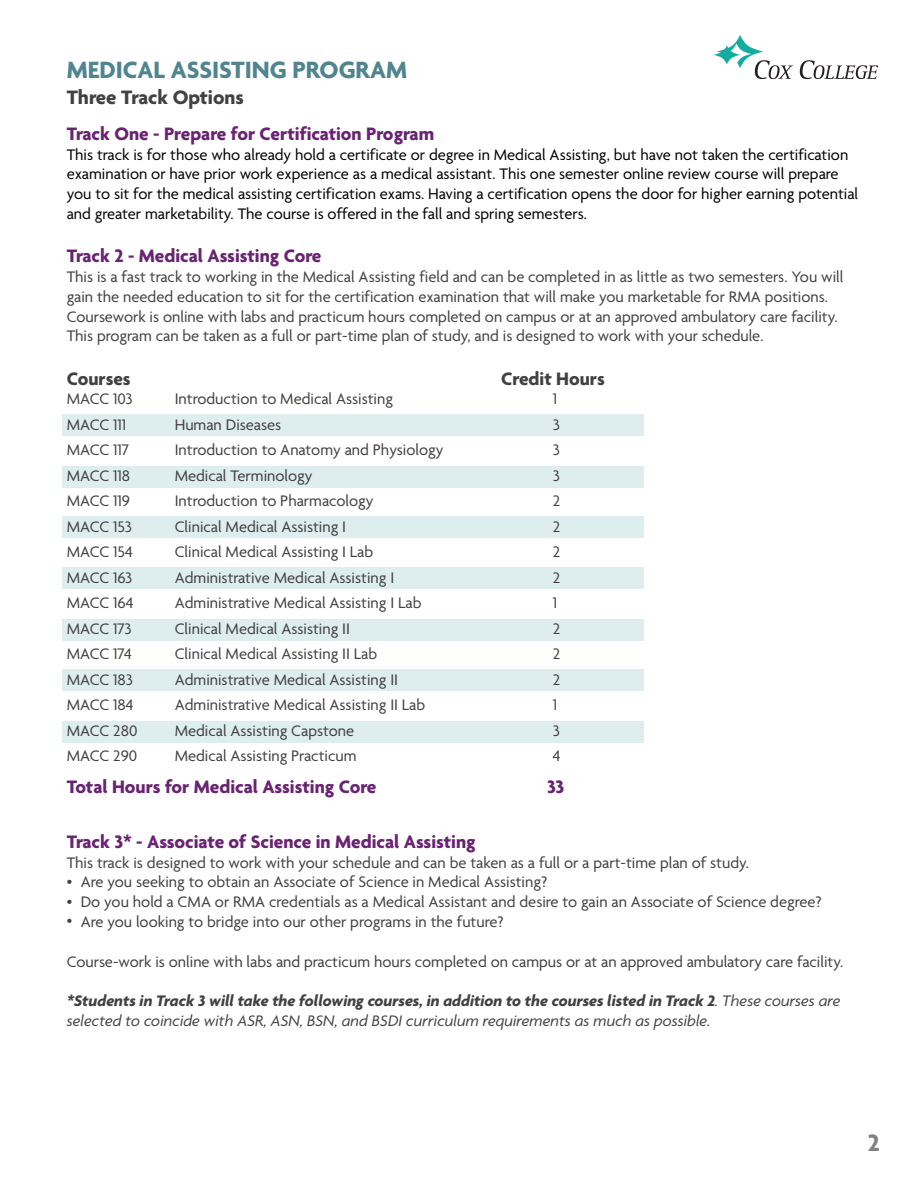
<style>
.page{position:relative;width:918px;height:1188px;background:#fff}
.page>*{position:absolute;margin:0;border:0;box-sizing:border-box;transform-origin:0 0}
.t1{font:700 25.5px "Agenda";color:#50858f}
.t2{font:700 25.5px "Agenda";color:#808285}
.t3{font:700 21px "Agenda";color:#414042}
.t4{font:700 19.5px "Agenda";color:#692372}
.t5{font:700 19.5px "Agenda";color:#414042}
.t6{font:16.5px/19.8px "Agenda";color:#414042}
.t7{font:16.5px/19.8px "Agenda";color:#000}
.t8{font:italic 16.5px/19.8px "Agenda";color:#414042}
.s1{font-size:15px}
.s2{font-weight:700}
</style>
<div class="page">
<div style="left:62px;top:414px;width:582px;height:22px;background:#deedee"></div>
<div style="left:62px;top:466px;width:582px;height:22px;background:#deedee"></div>
<div style="left:62px;top:516px;width:582px;height:22px;background:#deedee"></div>
<div style="left:62px;top:567px;width:582px;height:22px;background:#deedee"></div>
<div style="left:62px;top:619px;width:582px;height:22px;background:#deedee"></div>
<div style="left:62px;top:669px;width:582px;height:22px;background:#deedee"></div>
<div style="left:62px;top:721px;width:582px;height:21px;background:#deedee"></div>
<svg style="left:717px;top:35px;width:76px;height:44px"></svg>
<svg style="left:800px;top:60px;width:78px;height:19px"></svg>
<h1 class="t1" style="left:67px;top:57px;width:342px">MEDICAL ASSISTING PROGRAM</h1>
<p class="t3" style="left:67px;top:86px;width:179px">Three Track Options</p>
<p class="t4" style="left:67px;top:123px;width:369px">Track One - Prepare for Certification Program</p>
<p class="t7" style="left:67px;top:145px;width:793px">This track is for those who already hold a certificate or degree in Medical Assisting, but have not taken the certification examination or have prior work experience as a medical assistant. This one semester online review course will prepare you to sit for the medical assisting certification exams. Having a certification opens the door for higher earning potential and greater marketability. The course is offered in the fall and spring semesters.</p>
<p class="t4" style="left:67px;top:245px;width:256px">Track 2 - Medical Assisting Core</p>
<p class="t6" style="left:67px;top:268px;width:778px">This is a fast track to working in the Medical Assisting field and can be completed in as little as two semesters. You will gain the needed education to sit for the certification examination that will make you marketable for RMA positions.<br>Coursework is online with labs and practicum hours completed on campus or at an approved ambulatory care facility.<br>This program can be taken as a full or part-time plan of study, and is designed to work with your schedule.</p>
<p class="t5" style="left:67px;top:368px;width:65px">Courses</p>
<p class="t5" style="left:501px;top:368px;width:105px">Credit Hours</p>
<p class="t6" style="left:67px;top:390px;width:67px">MACC 103</p>
<p class="t6" style="left:175px;top:390px;width:220px">Introduction to Medical Assisting</p>
<p class="t6" style="left:553px;top:390px;width:6px">1</p>
<p class="t6" style="left:67px;top:416px;width:61px">MACC 111</p>
<p class="t6" style="left:175px;top:416px;width:108px">Human Diseases</p>
<p class="t6" style="left:553px;top:416px;width:9px">3</p>
<p class="t6" style="left:67px;top:441px;width:64px">MACC 117</p>
<p class="t6" style="left:175px;top:441px;width:270px">Introduction to Anatomy and Physiology</p>
<p class="t6" style="left:553px;top:441px;width:9px">3</p>
<p class="t6" style="left:67px;top:467px;width:65px">MACC 118</p>
<p class="t6" style="left:175px;top:467px;width:139px">Medical Terminology</p>
<p class="t6" style="left:553px;top:467px;width:9px">3</p>
<p class="t6" style="left:67px;top:492px;width:65px">MACC 119</p>
<p class="t6" style="left:175px;top:492px;width:200px">Introduction to Pharmacology</p>
<p class="t6" style="left:553px;top:492px;width:9px">2</p>
<p class="t6" style="left:67px;top:518px;width:67px">MACC 153</p>
<p class="t6" style="left:175px;top:518px;width:173px">Clinical Medical Assisting I</p>
<p class="t6" style="left:553px;top:518px;width:9px">2</p>
<p class="t6" style="left:67px;top:543px;width:68px">MACC 154</p>
<p class="t6" style="left:175px;top:543px;width:200px">Clinical Medical Assisting I Lab</p>
<p class="t6" style="left:553px;top:543px;width:9px">2</p>
<p class="t6" style="left:67px;top:569px;width:67px">MACC 163</p>
<p class="t6" style="left:175px;top:569px;width:221px">Administrative Medical Assisting I</p>
<p class="t6" style="left:553px;top:569px;width:9px">2</p>
<p class="t6" style="left:67px;top:594px;width:68px">MACC 164</p>
<p class="t6" style="left:175px;top:594px;width:248px">Administrative Medical Assisting I Lab</p>
<p class="t6" style="left:553px;top:594px;width:6px">1</p>
<p class="t6" style="left:67px;top:620px;width:66px">MACC 173</p>
<p class="t6" style="left:175px;top:620px;width:177px">Clinical Medical Assisting II</p>
<p class="t6" style="left:553px;top:620px;width:9px">2</p>
<p class="t6" style="left:67px;top:645px;width:67px">MACC 174</p>
<p class="t6" style="left:175px;top:645px;width:204px">Clinical Medical Assisting II Lab</p>
<p class="t6" style="left:553px;top:645px;width:9px">2</p>
<p class="t6" style="left:67px;top:671px;width:68px">MACC 183</p>
<p class="t6" style="left:175px;top:671px;width:225px">Administrative Medical Assisting II</p>
<p class="t6" style="left:553px;top:671px;width:9px">2</p>
<p class="t6" style="left:67px;top:696px;width:69px">MACC 184</p>
<p class="t6" style="left:175px;top:696px;width:252px">Administrative Medical Assisting II Lab</p>
<p class="t6" style="left:553px;top:696px;width:6px">1</p>
<p class="t6" style="left:67px;top:722px;width:72px">MACC 280</p>
<p class="t6" style="left:175px;top:722px;width:181px">Medical Assisting Capstone</p>
<p class="t6" style="left:553px;top:722px;width:9px">3</p>
<p class="t6" style="left:67px;top:747px;width:72px">MACC 290</p>
<p class="t6" style="left:175px;top:747px;width:183px">Medical Assisting Practicum</p>
<p class="t6" style="left:553px;top:747px;width:9px">4</p>
<p class="t4" style="left:67px;top:776px;width:311px">Total Hours for Medical Assisting Core</p>
<p class="t4" style="left:547px;top:776px;width:19px">33</p>
<p class="t4" style="left:67px;top:831px;width:410px">Track 3* - Associate of Science in Medical Assisting</p>
<p class="t6" style="left:67px;top:853px;width:684px">This track is designed to work with your schedule and can be taken as a full or a part-time plan of study.</p>
<p class="t6" style="left:67px;top:873px;width:482px"><span class="s1">•</span> Are you seeking to obtain an Associate of Science in Medical Assisting?</p>
<p class="t6" style="left:67px;top:893px;width:756px"><span class="s1">•</span> Do you hold a CMA or RMA credentials as a Medical Assistant and desire to gain an Associate of Science degree?</p>
<p class="t6" style="left:67px;top:913px;width:438px"><span class="s1">•</span> Are you looking to bridge into our other programs in the future?</p>
<p class="t6" style="left:67px;top:952px;width:778px">Course-work is online with labs and practicum hours completed on campus or at an approved ambulatory care facility.</p>
<p class="t8" style="left:67px;top:991px;width:775px"><span class="s2">*Students in Track 3 will take the following courses, in addition to the courses listed in Track 2</span>. These courses are selected to coincide with ASR, ASN, BSN, and BSDI curriculum requirements as much as possible.</p>
<h1 class="t2" style="left:868px;top:1130px;width:14px">2</h1>
</div>
